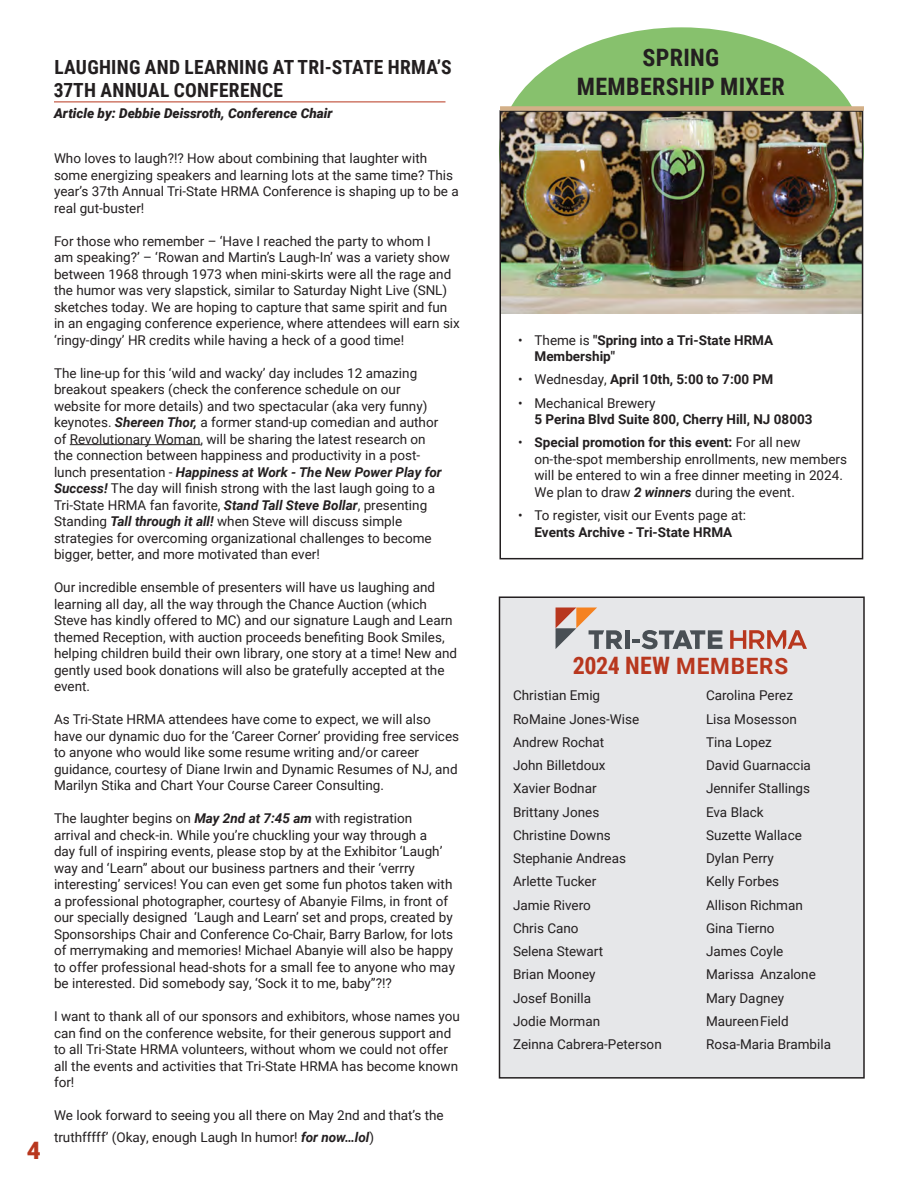
<style>
.page{position:relative;width:918px;height:1188px;background:#fff}
.page>*{position:absolute;margin:0;border:0;box-sizing:border-box;transform-origin:0 0}
.t1{font:700 24px "Roboto Condensed";letter-spacing:.015em;color:#231f20}
.t2{font:700 24px "Roboto Condensed";letter-spacing:-.02em;color:#b8371e}
.t3{font:900 24px "Roboto";color:#b8371e}
.t4{font:700 19.5px/22.5px "Roboto Condensed";letter-spacing:.015em;color:#231f20}
.t5{font:13.5px/16.5px "Roboto";color:#231f20}
.t6{font:700 13.5px/16.5px "Roboto";color:#231f20}
.t7{font:italic 900 13.5px "Roboto";color:#231f20}
.s1{font-weight:700;font-style:italic}
.s2{font-weight:400}
.s3{font-weight:700}
.s4{font-family:"Roboto";font-size:22.5px}
</style>
<div class="page">
<hr style="left:54px;top:102px;width:392px;height:1px;background:#b8371e">
<hr style="left:70px;top:444px;width:131px;height:1px;background:#231f20">
<div style="left:499px;top:27px;width:365px;height:248px;background:#87c16d;border-radius:50%"></div>
<img style="left:503px;top:113px;width:357px;height:201px">
<div style="left:500px;top:110px;width:363px;height:449px;border:2px solid #231f20"></div>
<div style="left:500px;top:106px;width:364px;height:5px;background:#d3b088"></div>
<div style="left:500px;top:597px;width:364px;height:481px;background:#e6e7e9"></div>
<div style="left:499px;top:596px;width:366px;height:483px;border:2px solid #231f20"></div>
<div style="left:625px;top:630px;width:5px;height:19px;background:#494f54"></div>
<svg style="left:556px;top:608px;width:66px;height:41px"></svg>
<svg style="left:632px;top:630px;width:90px;height:19px"></svg>
<svg style="left:730px;top:630px;width:77px;height:19px"></svg>
<h1 class="t3" style="left:27px;top:1134px;width:15px">4</h1>
<p class="t4" style="left:54px;top:55px;width:399px">LAUGHING AND LEARNING AT TRI-STATE HRMA’S<br>37TH ANNUAL CONFERENCE</p>
<p class="t7" style="left:54px;top:104px;width:280px">Article by: Debbie Deissroth, Conference Chair</p>
<p class="t5" style="left:54px;top:150px;width:406px">Who loves to laugh?!? How about combining that laughter with some energizing speakers and learning lots at the same time? This year’s 37th Annual Tri-State HRMA Conference is shaping up to be a real gut-buster!</p>
<p class="t5" style="left:54px;top:232px;width:407px">For those who remember – ‘Have I reached the party to whom I<br>am speaking?’ – ‘Rowan and Martin’s Laugh-In’ was a variety show between 1968 through 1973 when mini-skirts were all the rage and the humor was very slapstick, similar to Saturday Night Live (SNL) sketches today. We are hoping to capture that same spirit and fun in an engaging conference experience, where attendees will earn six ‘ringy-dingy’ HR credits while having a heck of a good time!</p>
<p class="t5" style="left:54px;top:364px;width:389px">The line-up for this ‘wild and wacky’ day includes 12 amazing breakout speakers (check the conference schedule on our website for more details) and two spectacular (aka very funny) keynotes. <span class="s1">Shereen Thor,</span> a former stand-up comedian and author of Revolutionary Woman, will be sharing the latest research on the connection between happiness and productivity in a post&shy;lunch presentation - <span class="s1">Happiness at Work - The New Power Play for Success!</span> The day will finish strong with the last laugh going to a Tri-State HRMA fan favorite, <span class="s1">Stand Tall Steve Bollar</span>, presenting Standing <span class="s1">Tall through it all!</span> when Steve will discuss simple strategies for overcoming organizational challenges to become bigger, better, and more motivated than ever!</p>
<p class="t5" style="left:54px;top:579px;width:405px">Our incredible ensemble of presenters will have us laughing and learning all day, all the way through the Chance Auction (which Steve has kindly offered to MC) and our signature Laugh and Learn themed Reception, with auction proceeds benefiting Book Smiles, helping children build their own library, one story at a time! New and gently used book donations will also be gratefully accepted at the event.</p>
<p class="t5" style="left:54px;top:711px;width:407px">As Tri-State HRMA attendees have come to expect, we will also have our dynamic duo for the ‘Career Corner’ providing free services to anyone who would like some resume writing and/or career guidance, courtesy of Diane Irwin and Dynamic Resumes of NJ, and Marilyn Stika and Chart Your Course Career Consulting.</p>
<p class="t5" style="left:54px;top:810px;width:403px">The laughter begins on <span class="s1">May 2nd at 7:45 am</span> with registration<br>arrival and check-in. While you’re chuckling your way through a<br>day full of inspiring events, please stop by at the Exhibitor ‘Laugh’ way and ‘Learn” about our business partners and their ‘verrry interesting’ services! You can even get some fun photos taken with a professional photographer, courtesy of Abanyie Films, in front of our specially designed ‘Laugh and Learn’ set and props, created by Sponsorships Chair and Conference Co-Chair, Barry Barlow, for lots of merrymaking and memories! Michael Abanyie will also be happy to offer professional head-shots for a small fee to anyone who may be interested. Did somebody say, ‘Sock it to me, baby”?!?</p>
<p class="t5" style="left:54px;top:1007px;width:408px">I want to thank all of our sponsors and exhibitors, whose names you can find on the conference website, for their generous support and to all Tri-State HRMA volunteers, without whom we could not offer all the events and activities that Tri-State HRMA has become known for!</p>
<p class="t5" style="left:54px;top:1104px;width:391px;line-height:21.6px">We look forward to seeing you all there on May 2nd and that’s the truthfffff’ (Okay, enough Laugh In humor! <span class="s1">for now…lol</span>)</p>
<p class="t1" style="left:642px;top:41px;width:78px">SPRING</p>
<p class="t1" style="left:577px;top:70px;width:209px">MEMBERSHIP MIXER</p>
<p class="t6" style="left:535px;top:331px;width:240px;text-indent:-16px"><span class="s2">• Theme is</span> "Spring into a Tri-State HRMA<br>Membership"</p>
<p class="t6" style="left:518px;top:371px;width:256px"><span class="s2">• Wednesday,</span> April 10th, 5:00 to 7:00 PM</p>
<p class="t6" style="left:535px;top:394px;width:280px;text-indent:-16px"><span class="s2">• Mechanical Brewery<br></span>5 Perina Blvd Suite 800, Cherry Hill, NJ 08003</p>
<p class="t5" style="left:535px;top:434px;width:314px;text-indent:-16px">• <span class="s3">Special promotion for this event:</span> For all new on-the-spot membership enrollments, new members will be entered to win a free dinner meeting in 2024.<br>We plan to draw <span class="s1">2 winners</span> during the event.</p>
<p class="t5" style="left:518px;top:507px;width:229px;text-align:center">• To register, visit our Events page at:<br><span class="s3">Events Archive - Tri-State HRMA</span></p>
<p class="t2" style="left:573px;top:649px;width:217px">2024 NEW <span class="s4">MEMBERS</span></p>
<p class="t5" style="left:513px;top:687px;width:89px">Christian Emig</p>
<p class="t5" style="left:513px;top:710px;width:128px">RoMaine Jones-Wise</p>
<p class="t5" style="left:513px;top:733px;width:93px">Andrew Rochat</p>
<p class="t5" style="left:513px;top:757px;width:94px">John Billetdoux</p>
<p class="t5" style="left:513px;top:780px;width:85px">Xavier Bodnar</p>
<p class="t5" style="left:513px;top:803px;width:88px">Brittany Jones</p>
<p class="t5" style="left:513px;top:826px;width:99px">Christine Downs</p>
<p class="t5" style="left:513px;top:850px;width:115px">Stephanie Andreas</p>
<p class="t5" style="left:513px;top:873px;width:85px">Arlette Tucker</p>
<p class="t5" style="left:513px;top:896px;width:79px">Jamie Rivero</p>
<p class="t5" style="left:513px;top:919px;width:67px">Chris Cano</p>
<p class="t5" style="left:513px;top:943px;width:92px">Selena Stewart</p>
<p class="t5" style="left:513px;top:966px;width:84px">Brian Mooney</p>
<p class="t5" style="left:513px;top:989px;width:80px">Josef Bonilla</p>
<p class="t5" style="left:513px;top:1012px;width:89px">Jodie Morman</p>
<p class="t5" style="left:513px;top:1036px;width:150px">Zeinna Cabrera-Peterson</p>
<p class="t5" style="left:706px;top:687px;width:89px">Carolina Perez</p>
<p class="t5" style="left:706px;top:710px;width:92px">Lisa Mosesson</p>
<p class="t5" style="left:706px;top:733px;width:67px">Tina Lopez</p>
<p class="t5" style="left:706px;top:757px;width:106px">David Guarnaccia</p>
<p class="t5" style="left:706px;top:780px;width:106px">Jennifer Stallings</p>
<p class="t5" style="left:706px;top:803px;width:59px">Eva Black</p>
<p class="t5" style="left:706px;top:826px;width:97px">Suzette Wallace</p>
<p class="t5" style="left:706px;top:850px;width:69px">Dylan Perry</p>
<p class="t5" style="left:706px;top:873px;width:75px">Kelly Forbes</p>
<p class="t5" style="left:706px;top:896px;width:98px">Allison Richman</p>
<p class="t5" style="left:706px;top:919px;width:70px">Gina Tierno</p>
<p class="t5" style="left:706px;top:943px;width:79px">James Coyle</p>
<p class="t5" style="left:706px;top:966px;width:111px">Marissa Anzalone</p>
<p class="t5" style="left:706px;top:989px;width:80px">Mary Dagney</p>
<p class="t5" style="left:706px;top:1012px;width:84px">MaureenField</p>
<p class="t5" style="left:706px;top:1036px;width:127px">Rosa-Maria Brambila</p>
</div>
